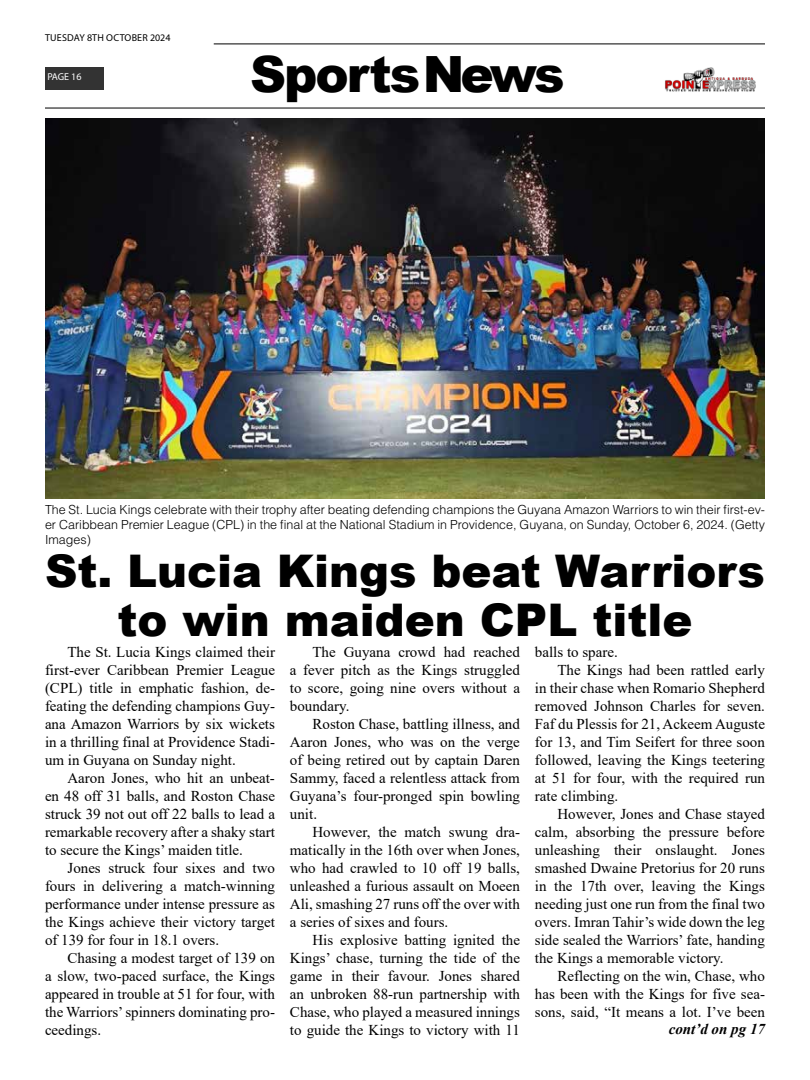
<style>
.page{position:relative;width:810px;height:1080px;background:#fff}
.page>*{position:absolute;margin:0;border:0;box-sizing:border-box;transform-origin:0 0}
.t1{font:900 50px "Arial";letter-spacing:-.04em;color:#000}
.t2{font:900 45px/48.8px "Arial";color:#000;text-align:center}
.t3{font:15px/18px "Times New Roman";color:#000;text-align:justify}
.t4{font:italic 700 15px "Times New Roman";color:#000}
.t5{font:300 12.5px/15px "Helvetica LT Std";color:#000;text-align:justify}
.t6{font:10px "Myriad Pro";letter-spacing:.02em;color:#000}
.t7{font:10px "Myriad Pro";letter-spacing:-.005em;color:#fff}
</style>
<div class="page">
<hr style="left:214px;top:43px;width:551px;height:2px;background:#333">
<div style="left:45px;top:67px;width:58px;height:22px;background:#333"></div>
<img style="left:665px;top:67px;width:91px;height:25px">
<hr style="left:45px;top:107px;width:720px;height:2px;background:#333">
<img style="left:45px;top:119px;width:720px;height:380px">
<p class="t6" style="left:45px;top:31px;width:127px">TUESDAY 8TH OCTOBER 2024</p>
<p class="t7" style="left:47px;top:71px;width:36px">PAGE 16</p>
<h1 class="t1" style="left:250px;top:38px;width:316px">SportsNews</h1>
<p class="t5" style="left:45px;top:502px;width:722px">The St. Lucia Kings celebrate with their trophy after beating defending champions the Guyana Amazon Warriors to win their first-ev&shy;er Caribbean Premier League (CPL) in the final at the National Stadium in Providence, Guyana, on Sunday, October 6, 2024. (Getty Images)</p>
<h2 class="t2" style="left:45px;top:545px;width:721px">St. Lucia Kings beat Warriors to win maiden CPL title</h2>
<p class="t3" style="left:45px;top:642px;width:232px;text-indent:22px">The St. Lucia Kings claimed their first-ever Caribbean Premier League (CPL) title in emphatic fashion, de&shy;feating the defending champions Guy&shy;ana Amazon Warriors by six wickets in a thrilling final at Providence Stadi&shy;um in Guyana on Sunday night.</p>
<p class="t3" style="left:45px;top:768px;width:232px;text-indent:22px">Aaron Jones, who hit an unbeat&shy;en 48 off 31 balls, and Roston Chase struck 39 not out off 22 balls to lead a remarkable recovery after a shaky start to secure the Kings’ maiden title.</p>
<p class="t3" style="left:45px;top:858px;width:232px;text-indent:22px">Jones struck four sixes and two fours in delivering a match-winning performance under intense pressure as the Kings achieve their victory target of 139 for four in 18.1 overs.</p>
<p class="t3" style="left:45px;top:948px;width:232px;text-indent:22px">Chasing a modest target of 139 on a slow, two-paced surface, the Kings appeared in trouble at 51 for four, with the Warriors’ spinners dominating pro&shy;ceedings.</p>
<p class="t3" style="left:290px;top:642px;width:232px;text-indent:22px">The Guyana crowd had reached a fever pitch as the Kings struggled to score, going nine overs without a boundary.</p>
<p class="t3" style="left:290px;top:714px;width:232px;text-indent:22px">Roston Chase, battling illness, and Aaron Jones, who was on the verge of being retired out by captain Daren Sammy, faced a relentless attack from Guyana’s four-pronged spin bowling unit.</p>
<p class="t3" style="left:290px;top:822px;width:232px;text-indent:22px">However, the match swung dra&shy;matically in the 16th over when Jones, who had crawled to 10 off 19 balls, unleashed a furious assault on Moeen Ali, smashing 27 runs off the over with a series of sixes and fours.</p>
<p class="t3" style="left:290px;top:930px;width:232px;text-indent:22px">His explosive batting ignited the Kings’ chase, turning the tide of the game in their favour. Jones shared an unbroken 88-run partnership with Chase, who played a measured innings to guide the Kings to victory with 11</p>
<p class="t3" style="left:535px;top:642px;width:84px">balls to spare.</p>
<p class="t3" style="left:557px;top:660px;width:209px">The Kings had been rattled early</p>
<p class="t3" style="left:535px;top:678px;width:232px">in their chase when Romario Shepherd</p>
<p class="t3" style="left:535px;top:696px;width:231px">removed Johnson Charles for seven.</p>
<p class="t3" style="left:535px;top:714px;width:232px">Faf du Plessis for 21, Ackeem Auguste</p>
<p class="t3" style="left:535px;top:732px;width:232px">for 13, and Tim Seifert for three soon</p>
<p class="t3" style="left:535px;top:750px;width:232px">followed, leaving the Kings teetering</p>
<p class="t3" style="left:535px;top:768px;width:232px">at 51 for four, with the required run</p>
<p class="t3" style="left:535px;top:786px;width:85px">rate climbing.</p>
<p class="t3" style="left:557px;top:804px;width:209px">However, Jones and Chase stayed</p>
<p class="t3" style="left:535px;top:822px;width:232px">calm, absorbing the pressure before</p>
<p class="t3" style="left:535px;top:840px;width:232px">unleashing their onslaught. Jones</p>
<p class="t3" style="left:535px;top:858px;width:231px">smashed Dwaine Pretorius for 20 runs</p>
<p class="t3" style="left:535px;top:876px;width:231px">in the 17th over, leaving the Kings</p>
<p class="t3" style="left:535px;top:894px;width:232px">needing just one run from the final two</p>
<p class="t3" style="left:535px;top:912px;width:232px">overs. Imran Tahir’s wide down the leg</p>
<p class="t3" style="left:535px;top:930px;width:232px">side sealed the Warriors’ fate, handing</p>
<p class="t3" style="left:535px;top:948px;width:190px">the Kings a memorable victory.</p>
<p class="t3" style="left:557px;top:966px;width:209px">Reflecting on the win, Chase, who</p>
<p class="t3" style="left:535px;top:984px;width:232px">has been with the Kings for five sea-</p>
<p class="t3" style="left:535px;top:1002px;width:232px">sons, said, “It means a lot. I’ve been</p>
<p class="t4" style="left:669px;top:1018px;width:98px">cont’d on pg 17</p>
</div>
